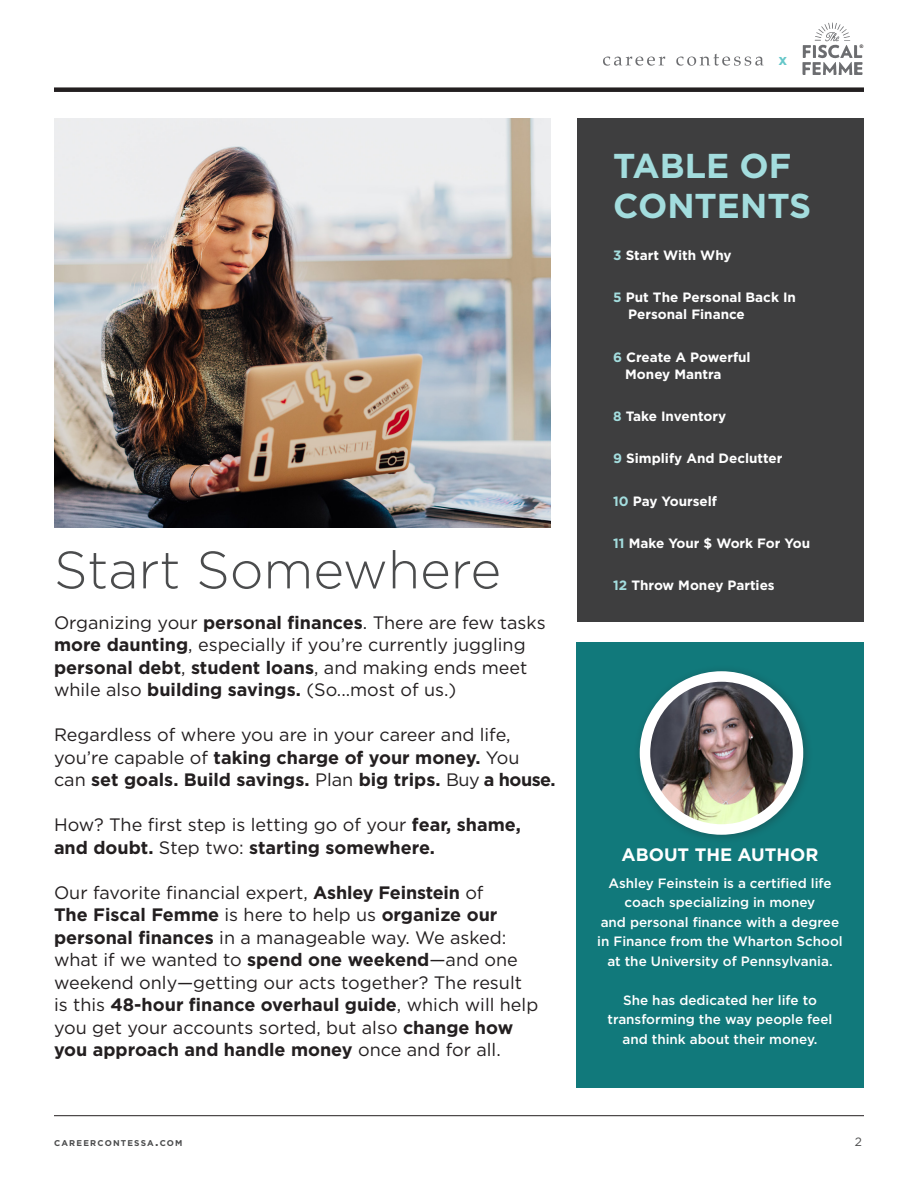
<style>
.page{position:relative;width:918px;height:1188px;background:#fff}
.page>*{position:absolute;margin:0;border:0;box-sizing:border-box;transform-origin:0 0}
.t1{font:300 52.5px "Gotham";color:#4b4c4d}
.t2{font:700 34.5px/39.5px "Gotham";color:#a3ddde}
.t3{font:18px/22.5px "Gotham";color:#231f20}
.t4{font:700 18px "Gotham";color:#fff}
.t5{font:700 15px "Gotham";color:#65c7c9}
.t6{font:500 13.5px/19.5px "Gotham";color:#fff;text-align:center}
.t7{font:700 13.5px "Gotham";color:#fff}
.t8{font:12px "Gotham";color:#4b4c4d}
.t9{font:700 8.4px "Gotham";letter-spacing:.145em;color:#4b4c4d}
.t10{font:700 4.8px "Tw Cen";color:#231f20}
.s1{font-weight:700}
.s2{color:#a3ddde}
.s3{font-size:12px}
</style>
<div class="page">
<hr style="left:54px;top:1115px;width:810px;height:1px;background:#231f20">
<div style="left:54px;top:87px;width:810px;height:5px;background:#231f20"></div>
<svg style="left:603px;top:57px;width:62px;height:9px"></svg>
<svg style="left:676px;top:54px;width:88px;height:12px"></svg>
<svg style="left:802px;top:22px;width:61px;height:53px"></svg>
<div style="left:577px;top:118px;width:287px;height:504px;background:#3e3e3f"></div>
<img style="left:54px;top:118px;width:496px;height:410px">
<div style="left:576px;top:642px;width:288px;height:446px;background:#11797b"></div>
<div style="left:633px;top:664px;width:180px;height:180px;background:#231f20;opacity:.3"></div>
<img style="left:645px;top:676px;width:153px;height:154px;border-radius:76px">
<div style="left:640px;top:671px;width:163px;height:164px;border:10px solid #fff;border-radius:50%"></div>
<p class="t1" style="left:54px;top:541px;width:449px">Start Somewhere</p>
<p class="t3" style="left:54px;top:611px;width:493px">Organizing your <span class="s1">personal finances</span>. There are few tasks <span class="s1">more daunting</span>, especially if you’re currently juggling <span class="s1">personal debt</span>, <span class="s1">student loans</span>, and making ends meet while also <span class="s1">building savings.</span> (So...most of us.)</p>
<p class="t3" style="left:54px;top:723px;width:503px">Regardless of where you are in your career and life, you’re capable of <span class="s1">taking charge of your money.</span> You can <span class="s1">set goals. Build savings.</span> Plan <span class="s1">big trips.</span> Buy <span class="s1">a house.</span></p>
<p class="t3" style="left:54px;top:813px;width:468px">How? The first step is letting go of your <span class="s1">fear, shame, and doubt.</span> Step two: <span class="s1">starting somewhere.</span></p>
<p class="t3" style="left:54px;top:881px;width:486px">Our favorite financial expert, <span class="s1">Ashley Feinstein</span> of<br><span class="s1">The Fiscal Femme</span> is here to help us <span class="s1">organize our personal finances</span> in a manageable way. We asked: what if we wanted to <span class="s1">spend one weekend</span>—and one weekend only—getting our acts together? The result is this <span class="s1">48-hour finance overhaul guide</span>, which will help you get your accounts sorted, but also <span class="s1">change how you approach and handle money</span> once and for all.</p>
<p class="t5" style="left:778px;top:51px;width:10px">x</p>
<p class="t2" style="left:613px;top:146px;width:199px">TABLE OF<br>CONTENTS</p>
<p class="t7" style="left:613px;top:248px;width:120px"><span class="s2">3</span> Start With Why</p>
<p class="t7" style="left:613px;top:290px;width:184px"><span class="s2">5</span> Put The Personal Back In</p>
<p class="t7" style="left:628px;top:307px;width:118px">Personal Finance</p>
<p class="t7" style="left:613px;top:349px;width:139px"><span class="s2">6</span> Create A Powerful</p>
<p class="t7" style="left:625px;top:366px;width:98px">Money Mantra</p>
<p class="t7" style="left:613px;top:408px;width:115px"><span class="s2">8</span> Take Inventory</p>
<p class="t7" style="left:613px;top:451px;width:171px"><span class="s2">9</span> Simplify And Declutter</p>
<p class="t7" style="left:613px;top:493px;width:105px"><span class="s2">10</span> Pay Yourself</p>
<p class="t7" style="left:613px;top:535px;width:198px"><span class="s2">11</span> Make Your $ Work For You</p>
<p class="t7" style="left:613px;top:578px;width:163px"><span class="s2">12</span> Throw Money Parties</p>
<p class="t10" style="left:860px;top:44px;width:5px">®</p>
<p class="t4" style="left:621px;top:844px;width:199px">ABOUT THE AUTHOR</p>
<p class="t6" style="left:597px;top:873px;width:247px">Ashley Feinstein is a certified life coach specializing in money<br>and personal finance with a degree in Finance from the Wharton School at the University of Pennsylvania.</p>
<p class="t6" style="left:623px;top:990px;width:195px">She has dedicated her life to</p>
<p class="t6" style="left:608px;top:1009px;width:226px">transforming the way people feel and think about their money.</p>
<p class="t9" style="left:54px;top:1138px;width:130px">CAREERCONTESSA<span class="s3">.</span>COM</p>
<p class="t8" style="left:855px;top:1135px;width:9px">2</p>
</div>
